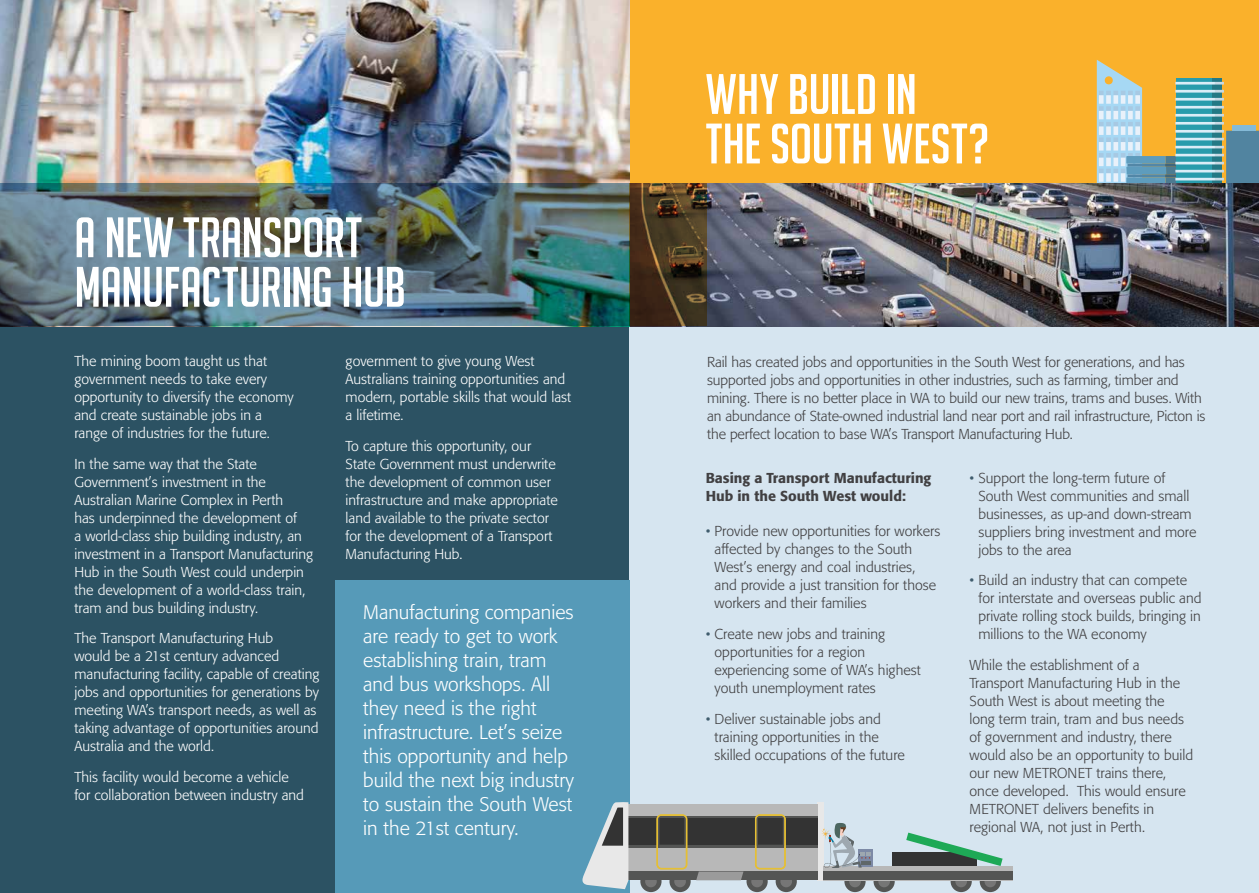
<style>
.page{position:relative;width:1259px;height:893px;background:#fff}
.page>*{position:absolute;margin:0;border:0;box-sizing:border-box;transform-origin:0 0}
.t1{font:55.5px/49.5px "Big Noodle Titling";letter-spacing:-.01em;color:#fff}
.t2{font:300 19.5px/24px "Formata BQ";color:#fff}
.t3{font:300 14.25px/18px "Formata BQ";color:#414042}
.t4{font:300 14.25px/18px "Formata BQ";color:#fff}
.t5{font:500 14.25px/18px "Formata";color:#414042}
.s1{color:#3f5c6d}
</style>
<div class="page">
<div style="left:0;top:319px;width:629px;height:574px;background:#2c5263"></div>
<div style="left:629px;top:319px;width:630px;height:574px;background:#d6e5f0"></div>
<div style="left:335px;top:580px;width:294px;height:313px;background:#569ab8"></div>
<div style="left:817px;top:802px;width:7px;height:78px;background:#e8e8e8"></div>
<div style="left:640px;top:871px;width:21px;height:21px;background:#545554;border-radius:50%"></div>
<div style="left:645px;top:876px;width:12px;height:11px;background:#767676;border-radius:50%"></div>
<div style="left:669px;top:871px;width:21px;height:21px;background:#545554;border-radius:50%"></div>
<div style="left:674px;top:876px;width:12px;height:11px;background:#767676;border-radius:50%"></div>
<div style="left:746px;top:871px;width:21px;height:21px;background:#545554;border-radius:50%"></div>
<div style="left:751px;top:876px;width:12px;height:11px;background:#767676;border-radius:50%"></div>
<div style="left:775px;top:871px;width:22px;height:21px;background:#545554;border-radius:50%"></div>
<div style="left:780px;top:876px;width:12px;height:11px;background:#767676;border-radius:50%"></div>
<div style="left:628px;top:804px;width:189px;height:76px;background:#b8b8b8"></div>
<div style="left:628px;top:871px;width:189px;height:9px;background:#545554"></div>
<svg style="left:696px;top:871px;width:47px;height:9px"></svg>
<div style="left:628px;top:816px;width:189px;height:31px;background:#545554"></div>
<div style="left:628px;top:818px;width:189px;height:27px;background:#333"></div>
<svg style="left:656px;top:814px;width:31px;height:55px"></svg>
<svg style="left:755px;top:814px;width:30px;height:55px"></svg>
<svg style="left:582px;top:802px;width:46px;height:87px"></svg>
<svg style="left:979px;top:871px;width:22px;height:21px"></svg>
<svg style="left:984px;top:876px;width:12px;height:11px"></svg>
<div style="left:950px;top:871px;width:21px;height:21px;background:#545554;border-radius:50%"></div>
<svg style="left:955px;top:876px;width:12px;height:11px"></svg>
<div style="left:873px;top:871px;width:21px;height:21px;background:#545554;border-radius:50%"></div>
<svg style="left:878px;top:876px;width:12px;height:11px"></svg>
<div style="left:844px;top:871px;width:21px;height:21px;background:#545554;border-radius:50%"></div>
<svg style="left:849px;top:876px;width:12px;height:11px"></svg>
<div style="left:824px;top:866px;width:188px;height:14px;background:#b8b8b8"></div>
<div style="left:824px;top:871px;width:188px;height:9px;background:#545554"></div>
<div style="left:858px;top:849px;width:15px;height:18px;background:#7d8aa6"></div>
<svg style="left:821px;top:823px;width:50px;height:45px"></svg>
<div style="left:892px;top:852px;width:84px;height:14px;background:#333"></div>
<svg style="left:906px;top:833px;width:96px;height:33px"></svg>
<div style="left:615px;top:0;width:644px;height:184px;background:#fab12b"></div>
<svg style="left:1050px;top:60px;width:131px;height:124px"></svg>
<svg style="left:1176px;top:79px;width:36px;height:105px;background:#339faf"></svg>
<svg style="left:1212px;top:79px;width:10px;height:105px"></svg>
<svg style="left:1215px;top:82px;width:44px;height:102px"></svg>
<hr style="left:1175px;top:170px;width:40px;height:2px;background:#daedf7">
<hr style="left:1175px;top:178px;width:40px;height:2px;background:#daedf7">
<hr style="left:1175px;top:162px;width:40px;height:2px;background:#daedf7">
<hr style="left:1175px;top:138px;width:40px;height:2px;background:#daedf7">
<hr style="left:1175px;top:114px;width:40px;height:3px;background:#daedf7">
<hr style="left:1175px;top:122px;width:40px;height:3px;background:#daedf7">
<hr style="left:1175px;top:130px;width:40px;height:3px;background:#daedf7">
<hr style="left:1175px;top:146px;width:40px;height:2px;background:#daedf7">
<hr style="left:1175px;top:154px;width:40px;height:2px;background:#daedf7">
<hr style="left:1175px;top:90px;width:40px;height:3px;background:#daedf7">
<hr style="left:1175px;top:82px;width:40px;height:3px;background:#daedf7">
<hr style="left:1175px;top:106px;width:40px;height:3px;background:#daedf7">
<hr style="left:1175px;top:98px;width:40px;height:3px;background:#daedf7">
<img style="left:707px;top:184px;width:552px;height:142px">
<img style="left:0;top:0;width:629px;height:184px">
<img style="left:0;top:184px;width:629px;height:142px">
<svg style="left:629px;top:184px;width:78px;height:142px;background:#49371f"></svg>
<h1 class="t1" style="left:74px;top:213px;width:333px">A NEW TRANSPORT<br>MANUFACTURING HUB</h1>
<p class="t4" style="left:74px;top:352px;width:221px">The mining boom taught us that government needs to take every opportunity to diversify the economy and create sustainable jobs in a range of industries for the future.</p>
<p class="t4" style="left:74px;top:455px;width:240px">In the same way that the State Government’s investment in the Australian Marine Complex in Perth<br>has underpinned the development of<br>a world-class ship building industry, an investment in a Transport Manufacturing Hub in the South West could underpin the development of a world-class train, tram and bus building industry.</p>
<p class="t4" style="left:74px;top:629px;width:246px">The Transport Manufacturing Hub<br>would be a 21st century advanced manufacturing facility, capable of creating jobs and opportunities for generations by meeting WA’s transport needs, as well as taking advantage of opportunities around Australia and the world.</p>
<p class="t4" style="left:74px;top:768px;width:231px">This facility would become a vehicle for collaboration between industry and</p>
<p class="t4" style="left:345px;top:352px;width:227px">government to give young West<br>Australians training opportunities and modern, portable skills that would last a lifetime.</p>
<p class="t4" style="left:345px;top:437px;width:214px">To capture this opportunity, our<br>State Government must underwrite the development of common user infrastructure and make appropriate land available to the private sector for the development of a Transport<br>Manufacturing Hub.</p>
<p class="t2" style="left:363px;top:601px;width:212px">Manufacturing companies are ready to get to work establishing train, tram and bus workshops. All they need is the right infrastructure. Let’s seize this opportunity and help build the next big industry to sustain the South West in the 21st century.</p>
<h1 class="t1" style="left:705px;top:69px;width:285px">WHY BUILD IN<br>THE SOUTH WEST?</h1>
<p class="t3" style="left:707px;top:354px;width:500px">Rail has created jobs and opportunities in the South West for generations, and has supported jobs and opportunities in other industries, such as farming, timber and mining. There is no better place in WA to build our new trains, trams and buses. With an abundance of State-owned industrial land near port and rail infrastructure, Picton is the perfect location to base WA’s Transport Manufacturing Hub.</p>
<p class="t5" style="left:705px;top:469px;width:227px">Basing a Transport Manufacturing<br>Hub in the South West would:</p>
<p class="t3" style="left:714px;top:523px;width:227px;text-indent:-9px"><span class="s1">•</span> Provide new opportunities for workers affected by changes to the South West’s energy and coal industries, and provide a just transition for those workers and their families</p>
<p class="t3" style="left:714px;top:625px;width:208px;text-indent:-9px"><span class="s1">•</span> Create new jobs and training opportunities for a region experiencing some of WA’s highest youth unemployment rates</p>
<p class="t3" style="left:714px;top:710px;width:192px;text-indent:-9px"><span class="s1">•</span> Deliver sustainable jobs and training opportunities in the skilled occupations of the future</p>
<p class="t3" style="left:978px;top:469px;width:219px;text-indent:-9px"><span class="s1">•</span> Support the long-term future of<br>South West communities and small businesses, as up-and down-stream suppliers bring investment and more jobs to the area</p>
<p class="t3" style="left:978px;top:571px;width:224px;text-indent:-9px"><span class="s1">•</span> Build an industry that can compete for interstate and overseas public and private rolling stock builds, bringing in millions to the WA economy</p>
<p class="t3" style="left:969px;top:656px;width:225px">While the establishment of a<br>Transport Manufacturing Hub in the<br>South West is about meeting the long term train, tram and bus needs of government and industry, there would also be an opportunity to build our new METRONET trains there, once developed. This would ensure<br>METRONET delivers benefits in regional WA, not just in Perth.</p>
</div>
